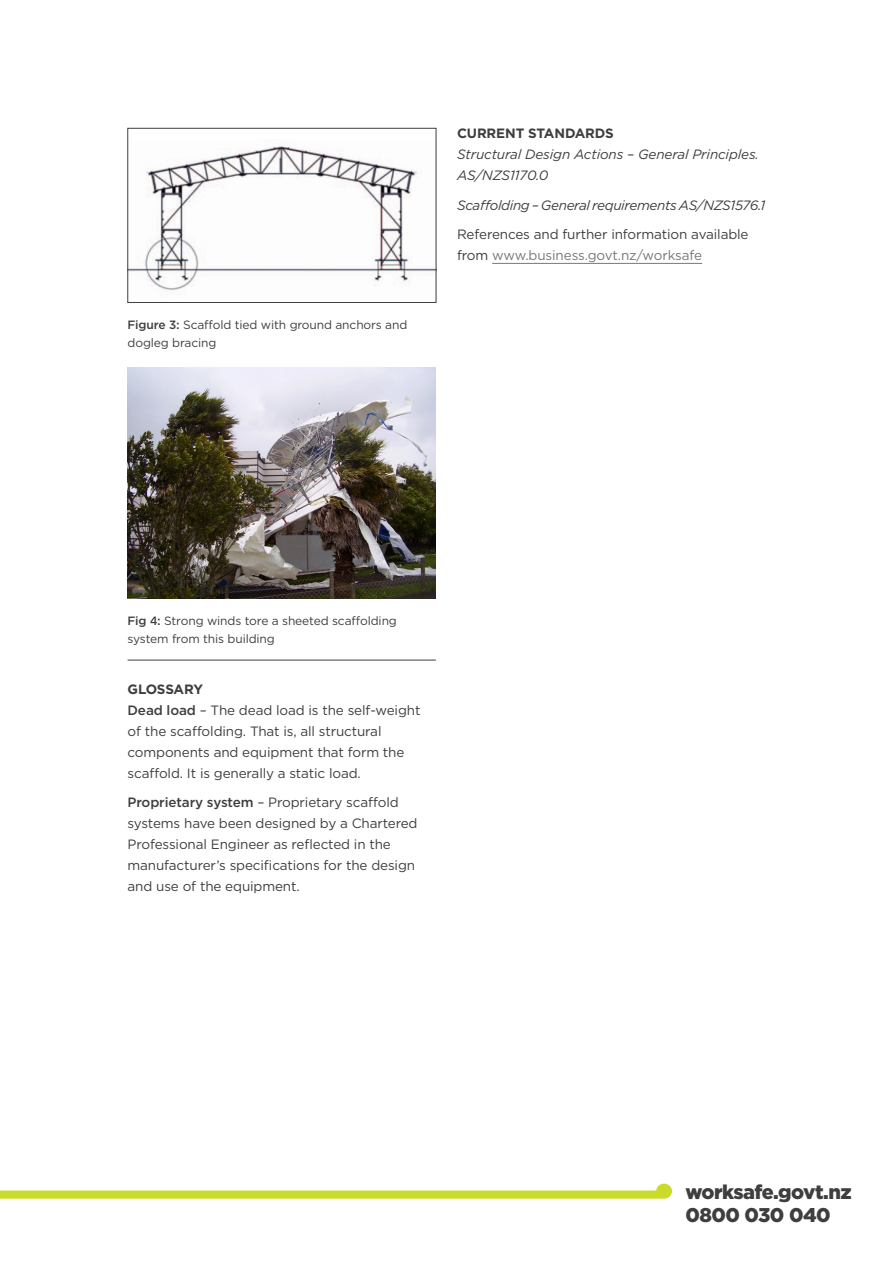
<style>
.page{position:relative;width:893px;height:1263px;background:#fff}
.page>*{position:absolute;margin:0;border:0;box-sizing:border-box;transform-origin:0 0}
.t1{font:900 19.95px/23px "Gotham";letter-spacing:-.025em;color:#3e3e3f}
.body{font:13.5px/21px "Gotham";letter-spacing:-.01em;color:#3e3e3f}
.body-2{font:italic 13.5px/21px "Gotham";letter-spacing:-.02em;color:#3e3e3f}
.t2{font:700 13.5px "Gotham";letter-spacing:-.01em;color:#3e3e3f}
.t3{font:12px/18px "Gotham";letter-spacing:-.01em;color:#3e3e3f}
.s1{font-weight:500}
.s2{color:#76787b}
</style>
<div class="page">
<div style="left:656px;top:1183px;width:16px;height:16px;background:#cadb2a;border-radius:8px"></div>
<hr style="left:128px;top:660px;width:308px;height:1px;background:#3e3e3f">
<img style="left:130px;top:144px;width:304px;height:148px">
<div style="left:128px;top:128px;width:308px;height:175px;border:1px solid #3e3e3f"></div>
<img style="left:128px;top:367px;width:308px;height:231px">
<hr style="left:492px;top:263px;width:210px;height:1px;background:#76787b">
<p class="t3" style="left:128px;top:316px;width:281px"><span class="s1">Figure 3:</span> Scaffold tied with ground anchors and dogleg bracing</p>
<h2 class="t2" style="left:457px;top:125px;width:158px">CURRENT STANDARDS</h2>
<p class="body-2" style="left:457px;top:144px;width:303px">Structural Design Actions – General Principles.<br>AS/NZS1170.0</p>
<p class="body-2" style="left:457px;top:194px;width:310px">Scaffolding – General requirements AS/NZS1576.1</p>
<p class="body" style="left:457px;top:224px;width:293px">References and further information available from <span class="s2">www.business.govt.nz/worksafe</span></p>
<p class="t3" style="left:128px;top:611px;width:271px"><span class="s1">Fig 4:</span> Strong winds tore a sheeted scaffolding system from this building</p>
<h2 class="t2" style="left:128px;top:680px;width:77px">GLOSSARY</h2>
<p class="body" style="left:128px;top:699px;width:294px"><span class="s1">Dead load</span> – The dead load is the self-weight of the scaffolding. That is, all structural components and equipment that form the scaffold. It is generally a static load.</p>
<p class="body" style="left:128px;top:792px;width:291px"><span class="s1">Proprietary system</span> – Proprietary scaffold systems have been designed by a Chartered Professional Engineer as reflected in the manufacturer’s specifications for the design and use of the equipment.</p>
<h1 class="t1" style="left:685px;top:1180px;width:168px">worksafe.govt.nz<br>0800 030 040</h1>
</div>
